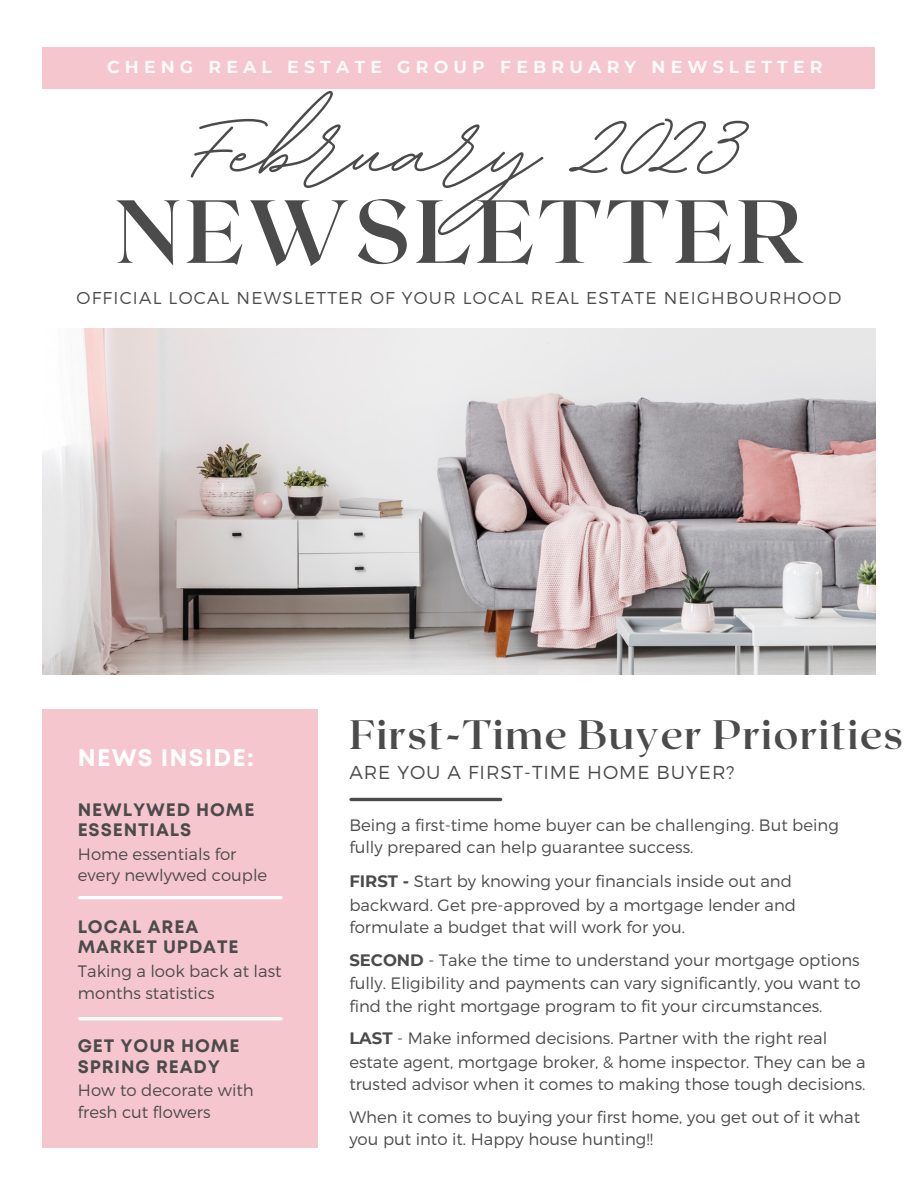
<style>
.page{position:relative;width:918px;height:1188px;background:#fff}
.page>*{position:absolute;margin:0;border:0;box-sizing:border-box;transform-origin:0 0}
.t1{font:700 156.6px "BD Script";color:#4b4b4b}
.t2{font:700 89.4px "Roxborough CF";letter-spacing:.05em;color:#4b4b4b}
.t3{font:700 41.1px "Roxborough CF";letter-spacing:.03em;color:#4b4b4b}
.t4{font:700 24px "Mont";letter-spacing:.05em;color:#fff}
.t5{font:300 18.75px "Montserrat";letter-spacing:.05em;color:#4b4b4b}
.t6{font:700 18px/20.2px "Mont";letter-spacing:.05em;color:#4b4b4b}
.t7{font:700 17.25px "Montserrat";letter-spacing:.3em;color:#fafafa}
.t8{font:300 17.1px "Montserrat";letter-spacing:.07em;color:#4b4b4b}
.t9{font:300 16.5px/23.1px "Montserrat";color:#4b4b4b}
.s1{font-weight:700}
</style>
<div class="page">
<img style="left:43px;top:329px;width:832px;height:345px">
<div style="left:43px;top:710px;width:275px;height:438px;background:#f6c6cf"></div>
<hr style="left:351px;top:798px;width:150px;height:3px;background:#4d4b47">
<hr style="left:80px;top:896px;width:201px;height:3px;background:#fff">
<hr style="left:80px;top:1017px;width:201px;height:3px;background:#fff">
<div style="left:43px;top:47px;width:832px;height:42px;background:#f6c6cf"></div>
<p class="t7" style="left:107px;top:56px;width:717px">CHENG REAL ESTATE GROUP FEBRUARY NEWSLETTER</p>
<h1 class="t1" style="left:186px;top:48px;width:546px">February 2023</h1>
<h2 class="t2" style="left:115px;top:173px;width:689px">NEWSLETTER</h2>
<p class="t8" style="left:77px;top:287px;width:766px">OFFICIAL LOCAL NEWSLETTER OF YOUR LOCAL REAL ESTATE NEIGHBOURHOOD</p>
<h3 class="t4" style="left:78px;top:748px;width:177px">NEWS INSIDE:</h3>
<p class="t6" style="left:78px;top:801px;width:178px">NEWLYWED HOME<br>ESSENTIALS</p>
<p class="t9" style="left:78px;top:843px;width:191px;line-height:21.3px">Home essentials for every newlywed couple</p>
<p class="t6" style="left:78px;top:918px;width:162px">LOCAL AREA<br>MARKET UPDATE</p>
<p class="t9" style="left:78px;top:960px;width:205px;line-height:21.3px">Taking a look back at last months statistics</p>
<p class="t6" style="left:78px;top:1037px;width:163px">GET YOUR HOME<br>SPRING READY</p>
<p class="t9" style="left:78px;top:1079px;width:177px;line-height:21.3px">How to decorate with fresh cut flowers</p>
<h3 class="t3" style="left:349px;top:708px;width:555px">First-Time Buyer Priorities</h3>
<p class="t5" style="left:349px;top:761px;width:387px">ARE YOU A FIRST-TIME HOME BUYER?</p>
<p class="t9" style="left:349px;top:813px;width:491px;line-height:22.5px">Being a first-time home buyer can be challenging. But being fully prepared can help guarantee success.</p>
<p class="t9" style="left:349px;top:869px;width:448px"><span class="s1">FIRST -</span> Start by knowing your financials inside out and backward. Get pre-approved by a mortgage lender and formulate a budget that will work for you.</p>
<p class="t9" style="left:349px;top:947px;width:513px;text-align:justify"><span class="s1">SECOND</span> - Take the time to understand your mortgage options fully. Eligibility and payments can vary significantly, you want to find the right mortgage program to fit your circumstances.</p>
<p class="t9" style="left:349px;top:1026px;width:518px"><span class="s1">LAST</span> - Make informed decisions. Partner with the right real estate agent, mortgage broker, &amp; home inspector. They can be a trusted advisor when it comes to making those tough decisions.</p>
<p class="t9" style="left:349px;top:1105px;width:512px;line-height:22.5px">When it comes to buying your first home, you get out of it what you put into it. Happy house hunting!!</p>
</div>
